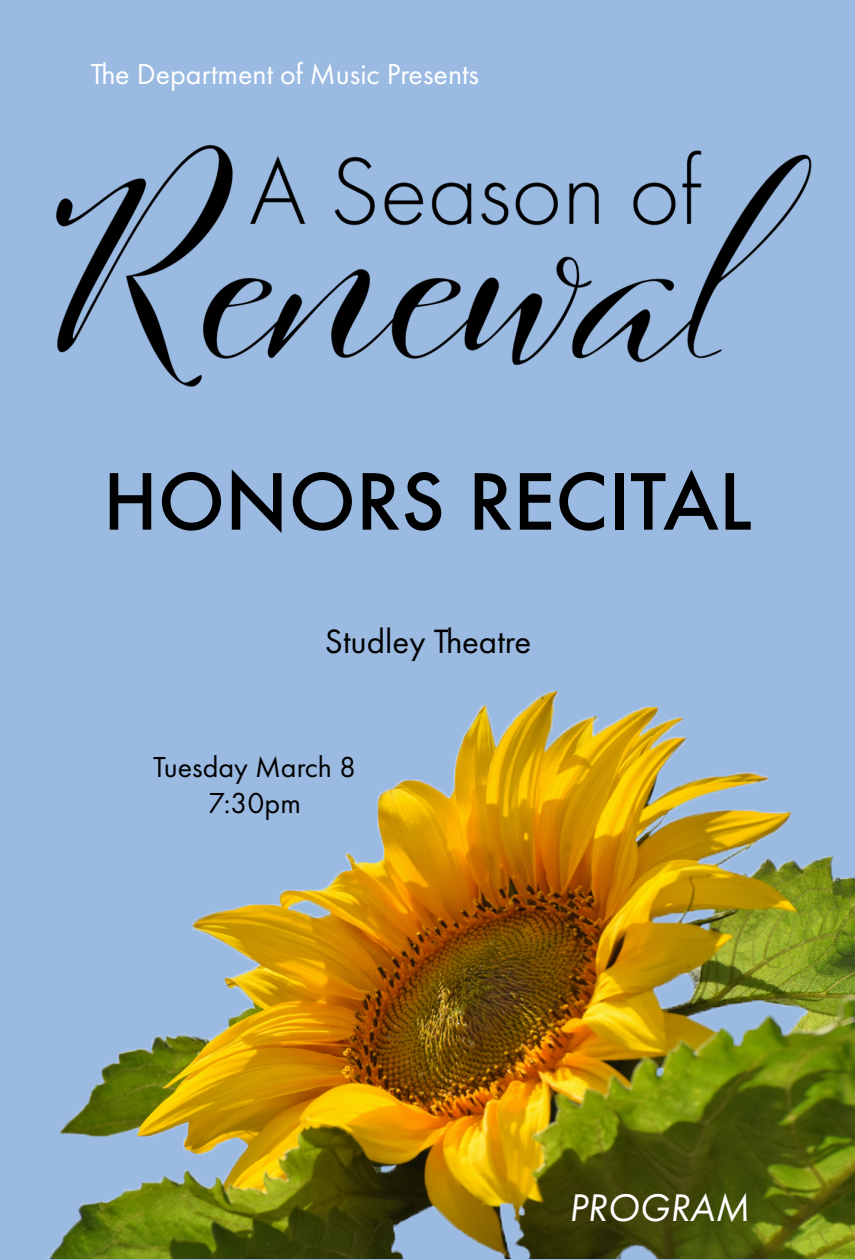
<style>
.page{position:relative;width:855px;height:1260px;background:#9abae2}
.page>*{position:absolute;margin:0;border:0;box-sizing:border-box;transform-origin:0 0}
.t1{font:500 75px "Futura";color:#000}
.t2{font:italic 40px "Futura PT";color:#fff}
.t3{font:35px "Futura PT";color:#000}
.t4{font:30px "Futura PT";color:#fff}
.t5{font:30px "Futura PT";color:#000}
</style>
<div class="page">
<img style="left:56px;top:144px;width:756px;height:243px">
<img style="left:46px;top:690px;width:809px;height:569px">
<p class="t4" style="left:91px;top:56px;width:390px">The Department of Music Presents</p>
<p class="t1" style="left:103px;top:450px;width:651px">HONORS RECITAL</p>
<p class="t3" style="left:325px;top:621px;width:208px">Studley Theatre</p>
<p class="t5" style="left:153px;top:750px;width:205px">Tuesday March 8</p>
<p class="t5" style="left:208px;top:786px;width:94px">7:30pm</p>
<p class="t2" style="left:569px;top:1184px;width:182px">PROGRAM</p>
</div>
